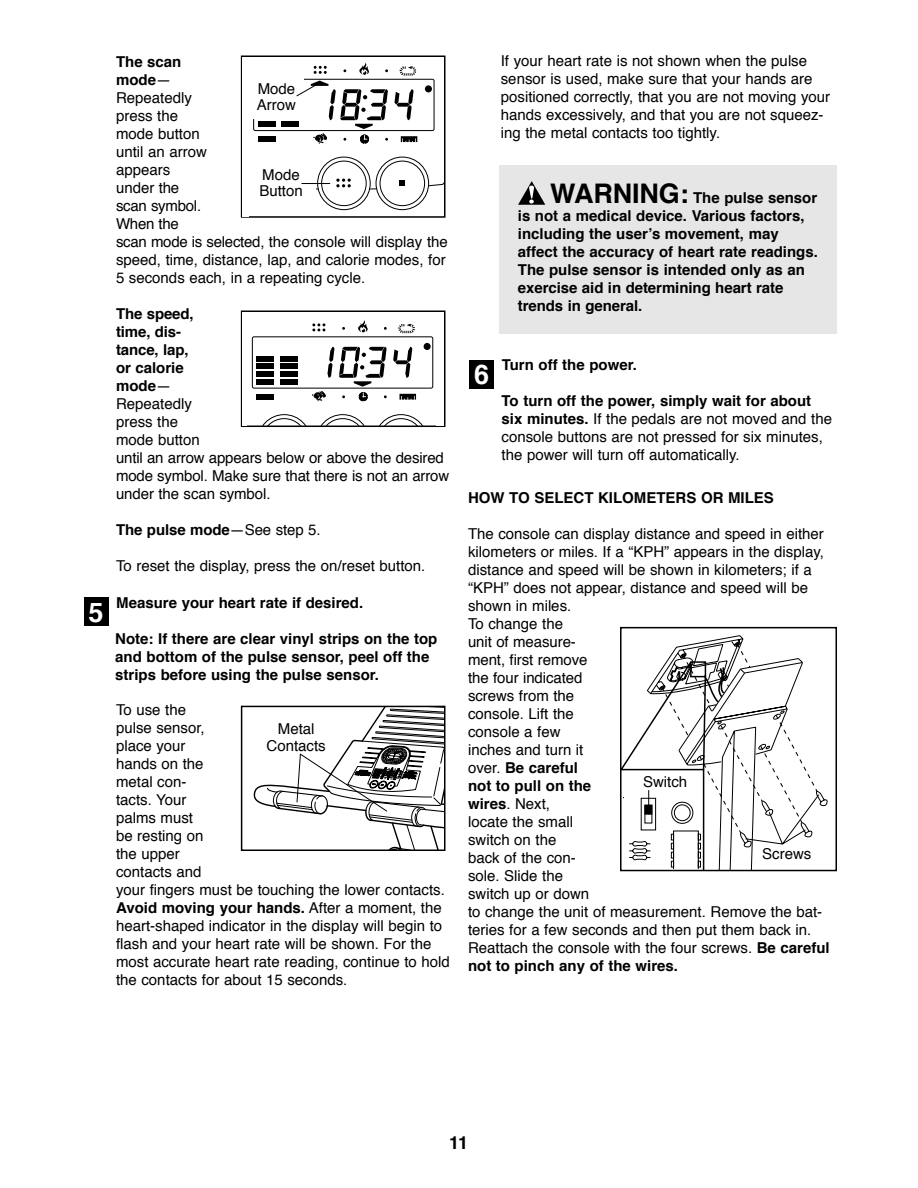
<style>
.page{position:relative;width:918px;height:1188px;background:#fff}
.page>*{position:absolute;margin:0;border:0;box-sizing:border-box;transform-origin:0 0}
.t1{font:700 27px "Helvetica";color:#fff}
.t2{font:700 18px "Helvetica";color:#000}
.t3{font:15px/18px "Helvetica";color:#000}
.t4{font:700 15px/18px "Helvetica";color:#000}
.s1{font-weight:700}
.s2{font-weight:400}
.s3{font-size:27px}
</style>
<div class="page">
<div style="left:470px;top:360px;width:24px;height:28px;background:#000"></div>
<div style="left:84px;top:598px;width:24px;height:28px;background:#000"></div>
<svg style="left:251px;top:320px;width:183px;height:104px"></svg>
<div style="left:241px;top:310px;width:205px;height:117px;border:2px solid #000"></div>
<svg style="left:317px;top:157px;width:54px;height:53px"></svg>
<div style="left:321px;top:161px;width:45px;height:45px;background:#fff;border:1px solid #000;border-radius:50%"></div>
<svg style="left:376px;top:157px;width:53px;height:53px"></svg>
<div style="left:380px;top:161px;width:45px;height:45px;background:#fff;border:1px solid #000;border-radius:50%"></div>
<div style="left:241px;top:56px;width:205px;height:162px;border:2px solid #000"></div>
<div style="left:241px;top:706px;width:205px;height:145px;border:2px solid #000"></div>
<svg style="left:242px;top:707px;width:202px;height:143px"></svg>
<div style="left:242px;top:57px;width:7px;height:159px;background:#fff"></div>
<svg style="left:249px;top:57px;width:195px;height:134px"></svg>
<div style="left:242px;top:312px;width:5px;height:114px;background:#fff"></div>
<div style="left:436px;top:312px;width:8px;height:114px;background:#fff"></div>
<div style="left:620px;top:627px;width:217px;height:244px;border:2px solid #000"></div>
<svg style="left:620px;top:635px;width:208px;height:237px"></svg>
<hr style="left:624px;top:782px;width:4px;height:14px;background:#fff">
<div style="left:500px;top:166px;width:337px;height:168px;background:#e6e6e6"></div>
<svg style="left:518px;top:181px;width:28px;height:24px"></svg>
<div style="left:624px;top:792px;width:6px;height:8px;background:#fff"></div>
<h1 class="t1" style="left:88px;top:601px;width:17px">5</h1>
<p class="t3" style="left:116px;top:54px;width:333px"><span class="s1">The scan<br>mode</span>—<br>Repeatedly<br>press the<br>mode button<br>until an arrow<br>appears<br>under the<br>scan symbol.<br>When the<br>scan mode is selected, the console will display the speed, time, distance, lap, and calorie modes, for<br>5 seconds each, in a repeating cycle.</p>
<p class="t3" style="left:116px;top:306px;width:335px"><span class="s1">The speed,<br>time, dis-<br>tance, lap,<br>or calorie<br>mode</span>—<br>Repeatedly<br>press the<br>mode button<br>until an arrow appears below or above the desired mode symbol. Make sure that there is not an arrow under the scan symbol.</p>
<p class="t4" style="left:116px;top:522px;width:206px">The pulse mode<span class="s2">—See step 5.</span></p>
<p class="t3" style="left:116px;top:558px;width:311px">To reset the display, press the on/reset button.</p>
<p class="t4" style="left:116px;top:595px;width:249px">Measure your heart rate if desired.</p>
<p class="t4" style="left:115px;top:631px;width:324px">Note: If there are clear vinyl strips on the top and bottom of the pulse sensor, peel off the strips before using the pulse sensor.</p>
<p class="t3" style="left:116px;top:702px;width:335px">To use the<br>pulse sensor,<br>place your<br>hands on the<br>metal con-<br>tacts. Your<br>palms must<br>be resting on<br>the upper<br>contacts and<br>your fingers must be touching the lower contacts.<br><span class="s1">Avoid moving your hands.</span> After a moment, the heart-shaped indicator in the display will begin to flash and your heart rate will be shown. For the most accurate heart rate reading, continue to hold the contacts for about 15 seconds.</p>
<p class="t3" style="left:257px;top:81px;width:41px;line-height:16.5px">Mode<br>Arrow</p>
<p class="t3" style="left:259px;top:167px;width:45px;line-height:16.5px">Mode<br>Button</p>
<p class="t3" style="left:267px;top:722px;width:61px;line-height:16.5px;text-align:center">Metal<br>Contacts</p>
<p class="t3" style="left:501px;top:53px;width:331px">If your heart rate is not shown when the pulse sensor is used, make sure that your hands are positioned correctly, that you are not moving your hands excessively, and that you are not squeez&shy;ing the metal contacts too tightly.</p>
<p class="t4" style="left:518px;top:190px;width:301px;text-indent:32px"><span class="s3">WARNING:</span> The pulse sensor is not a medical device. Various factors, including the user’s movement, may affect the accuracy of heart rate readings.<br>The pulse sensor is intended only as an exercise aid in determining heart rate trends in general.</p>
<p class="t4" style="left:502px;top:357px;width:137px">Turn off the power.</p>
<p class="t3" style="left:502px;top:393px;width:332px"><span class="s1">To turn off the power, simply wait for about six minutes.</span> If the pedals are not moved and the console buttons are not pressed for six minutes, the power will turn off automatically.</p>
<p class="t4" style="left:468px;top:490px;width:307px">HOW TO SELECT KILOMETERS OR MILES</p>
<p class="t3" style="left:468px;top:526px;width:363px">The console can display distance and speed in either kilometers or miles. If a “KPH” appears in the display, distance and speed will be shown in kilometers; if a “KPH” does not appear, distance and speed will be shown in miles.<br>To change the<br>unit of measure-<br>ment, first remove<br>the four indicated<br>screws from the<br>console. Lift the<br>console a few<br>inches and turn it<br>over. <span class="s1">Be careful<br>not to pull on the<br>wires</span>. Next,<br>locate the small<br>switch on the<br>back of the con-<br>sole. Slide the<br>switch up or down<br>to change the unit of measurement. Remove the bat&shy;teries for a few seconds and then put them back in.<br>Reattach the console with the four screws. <span class="s1">Be careful not to pinch any of the wires.</span></p>
<h1 class="t1" style="left:474px;top:364px;width:17px">6</h1>
<p class="t3" style="left:643px;top:774px;width:46px">Switch</p>
<p class="t3" style="left:762px;top:846px;width:51px">Screws</p>
<p class="t2" style="left:449px;top:1135px;width:21px">11</p>
</div>
